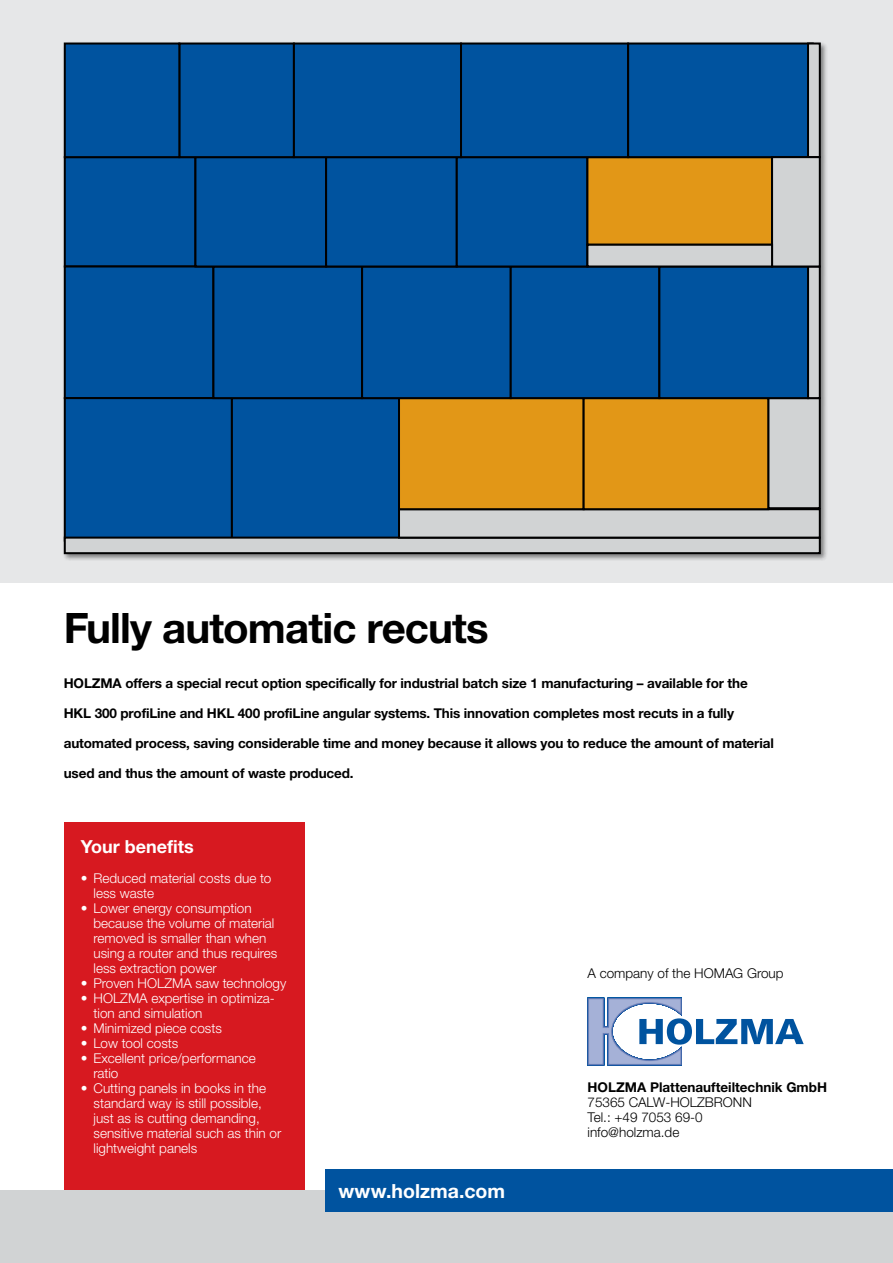
<style>
.page{position:relative;width:893px;height:1263px;background:#fff}
.page>*{position:absolute;margin:0;border:0;box-sizing:border-box;transform-origin:0 0}
.t1{font:700 42px "Helvetica Neue LTW1 G";letter-spacing:-.02em;color:#000}
.t2{font:700 19.5px "Helvetica Neue LTW1 G";color:#fff}
.t3{font:700 18px "Helvetica Neue LTW1 G";color:#fff}
.t4{font:300 13.5px/15px "Helvetica Neue LTW1 G";color:#fff}
.t5{font:700 13.5px "Helvetica Neue LTW1 G";letter-spacing:-.01em;color:#000}
.t6{font:300 13.5px/15px "Helvetica Neue LTW1 G";color:#000}
</style>
<div class="page">
<div style="left:64px;top:823px;width:241px;height:440px;background:#d71920"></div>
<div style="left:0;top:0;width:893px;height:583px;background:#e6e7e8"></div>
<div style="left:0;top:1191px;width:893px;height:72px;background:#d1d3d4"></div>
<div style="left:326px;top:1169px;width:567px;height:43px;background:#00539f"></div>
<svg style="left:587px;top:998px;width:217px;height:67px"></svg>
<div style="left:62px;top:41px;width:766px;height:520px;background:#000;opacity:.45"></div>
<div style="left:65px;top:157px;width:130px;height:109px;background:#00539f"></div>
<div style="left:64px;top:156px;width:132px;height:111px;border:2px solid #000"></div>
<div style="left:65px;top:266px;width:148px;height:132px;background:#00539f"></div>
<div style="left:64px;top:265px;width:150px;height:134px;border:2px solid #000"></div>
<div style="left:65px;top:398px;width:167px;height:143px;background:#00539f"></div>
<div style="left:64px;top:397px;width:169px;height:145px;border:2px solid #000"></div>
<div style="left:232px;top:398px;width:167px;height:143px;background:#00539f"></div>
<div style="left:231px;top:397px;width:169px;height:145px;border:2px solid #000"></div>
<div style="left:65px;top:538px;width:755px;height:15px;background:#d1d3d4"></div>
<div style="left:64px;top:537px;width:757px;height:17px;border:2px solid #000"></div>
<div style="left:399px;top:509px;width:421px;height:29px;background:#d1d3d4"></div>
<div style="left:398px;top:508px;width:423px;height:31px;border:2px solid #000"></div>
<div style="left:768px;top:398px;width:52px;height:110px;background:#d1d3d4"></div>
<div style="left:767px;top:397px;width:54px;height:112px;border:2px solid #000"></div>
<div style="left:808px;top:266px;width:12px;height:132px;background:#d1d3d4"></div>
<div style="left:807px;top:265px;width:14px;height:134px;border:2px solid #000"></div>
<div style="left:399px;top:398px;width:185px;height:111px;background:#e29717"></div>
<div style="left:398px;top:397px;width:187px;height:113px;border:2px solid #000"></div>
<div style="left:584px;top:398px;width:184px;height:111px;background:#e29717"></div>
<div style="left:583px;top:397px;width:186px;height:113px;border:2px solid #000"></div>
<div style="left:213px;top:266px;width:149px;height:132px;background:#00539f"></div>
<div style="left:212px;top:265px;width:151px;height:134px;border:2px solid #000"></div>
<div style="left:362px;top:266px;width:149px;height:132px;background:#00539f"></div>
<div style="left:361px;top:265px;width:151px;height:134px;border:2px solid #000"></div>
<div style="left:511px;top:266px;width:148px;height:132px;background:#00539f"></div>
<div style="left:510px;top:265px;width:150px;height:134px;border:2px solid #000"></div>
<div style="left:659px;top:266px;width:149px;height:132px;background:#00539f"></div>
<div style="left:658px;top:265px;width:151px;height:134px;border:2px solid #000"></div>
<div style="left:195px;top:157px;width:131px;height:109px;background:#00539f"></div>
<div style="left:194px;top:156px;width:133px;height:111px;border:2px solid #000"></div>
<div style="left:326px;top:157px;width:131px;height:109px;background:#00539f"></div>
<div style="left:325px;top:156px;width:133px;height:111px;border:2px solid #000"></div>
<div style="left:457px;top:157px;width:130px;height:109px;background:#00539f"></div>
<div style="left:456px;top:156px;width:132px;height:111px;border:2px solid #000"></div>
<div style="left:587px;top:157px;width:185px;height:88px;background:#e29717"></div>
<div style="left:586px;top:156px;width:187px;height:90px;border:2px solid #000"></div>
<div style="left:179px;top:44px;width:115px;height:113px;background:#00539f"></div>
<div style="left:178px;top:43px;width:117px;height:115px;border:2px solid #000"></div>
<div style="left:294px;top:44px;width:167px;height:113px;background:#00539f"></div>
<div style="left:293px;top:43px;width:169px;height:115px;border:2px solid #000"></div>
<div style="left:461px;top:44px;width:167px;height:113px;background:#00539f"></div>
<div style="left:460px;top:43px;width:169px;height:115px;border:2px solid #000"></div>
<div style="left:628px;top:44px;width:185px;height:113px;background:#00539f"></div>
<div style="left:627px;top:43px;width:187px;height:115px;border:2px solid #000"></div>
<div style="left:65px;top:44px;width:114px;height:113px;background:#00539f"></div>
<div style="left:64px;top:43px;width:116px;height:115px;border:2px solid #000"></div>
<div style="left:808px;top:44px;width:12px;height:113px;background:#d1d3d4"></div>
<div style="left:807px;top:43px;width:14px;height:115px;border:2px solid #000"></div>
<div style="left:772px;top:157px;width:48px;height:109px;background:#d1d3d4"></div>
<div style="left:771px;top:156px;width:50px;height:111px;border:2px solid #000"></div>
<div style="left:587px;top:245px;width:185px;height:21px;background:#d1d3d4"></div>
<div style="left:586px;top:244px;width:187px;height:23px;border:2px solid #000"></div>
<h1 class="t1" style="left:64px;top:602px;width:426px">Fully automatic recuts</h1>
<p class="t5" style="left:64px;top:674px;width:685px">HOLZMA offers a special recut option specifically for industrial batch size 1 manufacturing – available for the</p>
<p class="t5" style="left:64px;top:704px;width:672px">HKL 300 profiLine and HKL 400 profiLine angular systems. This innovation completes most recuts in a fully</p>
<p class="t5" style="left:64px;top:734px;width:711px">automated process, saving considerable time and money because it allows you to reduce the amount of material</p>
<p class="t5" style="left:64px;top:764px;width:291px">used and thus the amount of waste produced.</p>
<h3 class="t3" style="left:81px;top:835px;width:114px">Your benefits</h3>
<p class="t4" style="left:94px;top:870px;width:179px;text-indent:-13px">• Reduced material costs due to less waste</p>
<p class="t4" style="left:94px;top:900px;width:185px;text-indent:-13px">• Lower energy consumption because the volume of material removed is smaller than when using a router and thus requires less extraction power</p>
<p class="t4" style="left:81px;top:975px;width:76px">• Proven HOLZ</p>
<p class="t4" style="left:172px;top:975px;width:116px">MA saw technology</p>
<p class="t4" style="left:81px;top:990px;width:32px">• HOLZ</p>
<p class="t4" style="left:94px;top:990px;width:183px;text-indent:35px">MA expertise in optimiza&shy;tion and simulation</p>
<p class="t4" style="left:81px;top:1020px;width:143px">• Minimized piece costs</p>
<p class="t4" style="left:81px;top:1035px;width:99px">• Low tool costs</p>
<p class="t4" style="left:94px;top:1050px;width:164px;text-indent:-13px">• Excellent price/performance ratio</p>
<p class="t4" style="left:94px;top:1080px;width:189px;text-indent:-13px">• Cutting panels in books in the standard way is still possible, just as is cutting demanding, sensitive material such as thin or lightweight panels</p>
<h2 class="t2" style="left:338px;top:1179px;width:168px">www.holzma.com</h2>
<p class="t6" style="left:587px;top:965px;width:198px">A company of the HOMAG Group</p>
<p class="t5" style="left:588px;top:1078px;width:241px">HOLZMA Plattenaufteiltechnik GmbH</p>
<p class="t6" style="left:588px;top:1094px;width:166px">75365 Calw-Holzbronn<br>Tel.: +49 7053 69-0 info@holzma.de</p>
</div>
